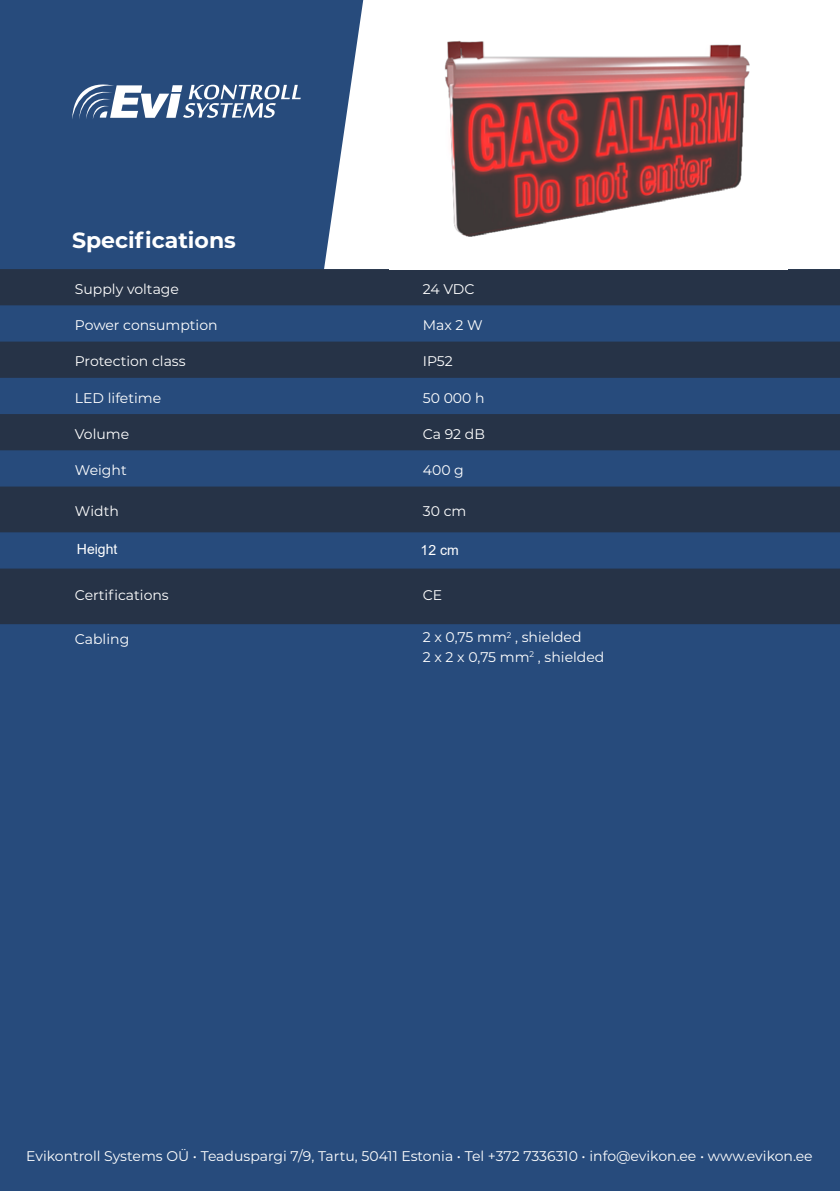
<style>
.page{position:relative;width:840px;height:1191px;background:#fff}
.page>*{position:absolute;margin:0;border:0;box-sizing:border-box;transform-origin:0 0}
.t1{font:700 22px "Montserrat";color:#fff}
.t2{font:14px/19.4px "Montserrat";color:#fff}
.t3{font:14px "Arial";color:#fff}
</style>
<div class="page">
<div style="left:0;top:0;width:839px;height:1191px;background:#274b7c"></div>
<svg style="left:72px;top:84px;width:228px;height:35px"></svg>
<svg style="left:324px;top:0;width:515px;height:269px;fill:#fff"></svg>
<svg style="left:0;top:269px;width:839px;height:355px;fill:#263347"></svg>
<img style="left:389px;top:0;width:397px;height:269px">
<h1 class="t1" style="left:72px;top:224px;width:165px">Specifications</h1>
<p class="t2" style="left:75px;top:279px;width:106px">Supply voltage</p>
<p class="t2" style="left:422px;top:279px;width:53px">24 VDC</p>
<p class="t2" style="left:75px;top:315px;width:144px">Power consumption</p>
<p class="t2" style="left:422px;top:315px;width:61px">Max 2 W</p>
<p class="t2" style="left:75px;top:351px;width:112px">Protection class</p>
<p class="t2" style="left:422px;top:351px;width:31px">IP52</p>
<p class="t2" style="left:75px;top:387px;width:88px">LED lifetime</p>
<p class="t2" style="left:422px;top:387px;width:63px">50 000 h</p>
<p class="t2" style="left:75px;top:424px;width:56px">Volume</p>
<p class="t2" style="left:422px;top:424px;width:64px">Ca 92 dB</p>
<p class="t2" style="left:75px;top:460px;width:53px">Weight</p>
<p class="t2" style="left:422px;top:460px;width:43px">400 g</p>
<p class="t2" style="left:75px;top:501px;width:45px">Width</p>
<p class="t2" style="left:422px;top:501px;width:45px">30 cm</p>
<p class="t3" style="left:77px;top:542px;width:42px">Height</p>
<p class="t3" style="left:420px;top:543px;width:40px">12 cm</p>
<p class="t2" style="left:75px;top:585px;width:95px">Certifications</p>
<p class="t2" style="left:422px;top:585px;width:21px">CE</p>
<p class="t2" style="left:75px;top:628px;width:56px">Cabling</p>
<p class="t2" style="left:422px;top:627px;width:183px">2 x 0,75 mm<sup>2</sup> , shielded<br>2 x 2 x 0,75 mm<sup>2</sup> , shielded</p>
<p class="t2" style="left:26px;top:1146px;width:787px">Evikontroll Systems OÜ • Teaduspargi 7/9, Tartu, 50411 Estonia • Tel +372 7336310 • info@evikon.ee • www.evikon.ee</p>
</div>
